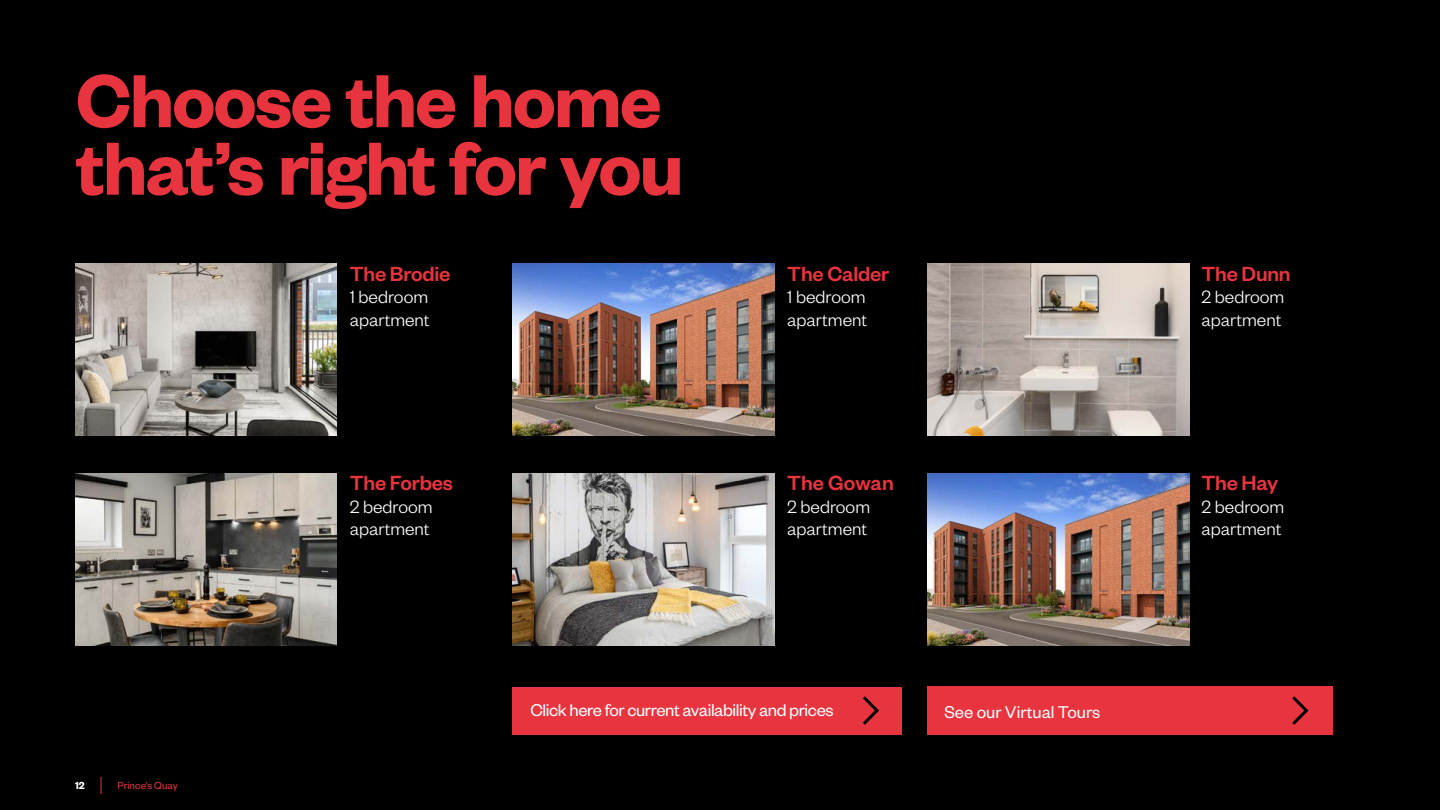
<style>
.page{position:relative;width:1440px;height:810px;background:#fff}
.page>*{position:absolute;margin:0;border:0;box-sizing:border-box;transform-origin:0 0}
.t1{font:600 82.5px/67.5px "Founders Grotesk";letter-spacing:-.025em;color:#e7343f}
.t2{font:500 22.5px "Founders Grotesk";letter-spacing:-.01em;color:#e7343f}
.t3{font:300 19.5px/22.5px "Founders Grotesk";color:#fff}
.t4{font:18.75px "Founders Grotesk";letter-spacing:-.02em;color:#fff}
.t5{font:18.75px "Founders Grotesk";color:#fff}
.t6{font:11.25px "Founders Grotesk";color:#e7343f}
.t7{font:600 11.25px "Founders Grotesk";color:#fff}
</style>
<div class="page">
<div style="left:0;top:0;width:1439px;height:810px;background:#000"></div>
<img style="left:75px;top:263px;width:262px;height:173px">
<img style="left:513px;top:263px;width:262px;height:173px">
<img style="left:513px;top:473px;width:262px;height:173px">
<img style="left:75px;top:473px;width:262px;height:173px">
<img style="left:928px;top:263px;width:261px;height:173px">
<img style="left:928px;top:473px;width:261px;height:173px">
<div style="left:512px;top:687px;width:390px;height:48px;background:#e7343f"></div>
<svg style="left:863px;top:696px;width:16px;height:29px"></svg>
<svg style="left:101px;top:777px;width:1px;height:17px"></svg>
<div style="left:928px;top:687px;width:405px;height:48px;background:#e7343f"></div>
<svg style="left:1292px;top:696px;width:17px;height:29px"></svg>
<h1 class="t1" style="left:76px;top:63px;width:609px">Choose the home that’s right for you</h1>
<p class="t2" style="left:350px;top:259px;width:102px">The Brodie</p>
<p class="t3" style="left:350px;top:285px;width:81px">1 bedroom apartment</p>
<p class="t2" style="left:350px;top:469px;width:105px">The Forbes</p>
<p class="t3" style="left:350px;top:494px;width:84px">2 bedroom apartment</p>
<p class="t2" style="left:787px;top:259px;width:103px">The Calder</p>
<p class="t3" style="left:787px;top:285px;width:81px">1 bedroom apartment</p>
<p class="t2" style="left:787px;top:469px;width:108px">The Gowan</p>
<p class="t3" style="left:787px;top:494px;width:84px">2 bedroom apartment</p>
<p class="t7" style="left:75px;top:779px;width:11px">12</p>
<p class="t6" style="left:117px;top:779px;width:62px">Prince’s Quay</p>
<p class="t4" style="left:530px;top:699px;width:305px">Click here for current availability and prices</p>
<p class="t5" style="left:944px;top:700px;width:157px">See our Virtual Tours</p>
<p class="t2" style="left:1202px;top:259px;width:91px">The Dunn</p>
<p class="t3" style="left:1202px;top:285px;width:84px">2 bedroom apartment</p>
<p class="t2" style="left:1202px;top:469px;width:78px">The Hay</p>
<p class="t3" style="left:1202px;top:494px;width:84px">2 bedroom apartment</p>
</div>
